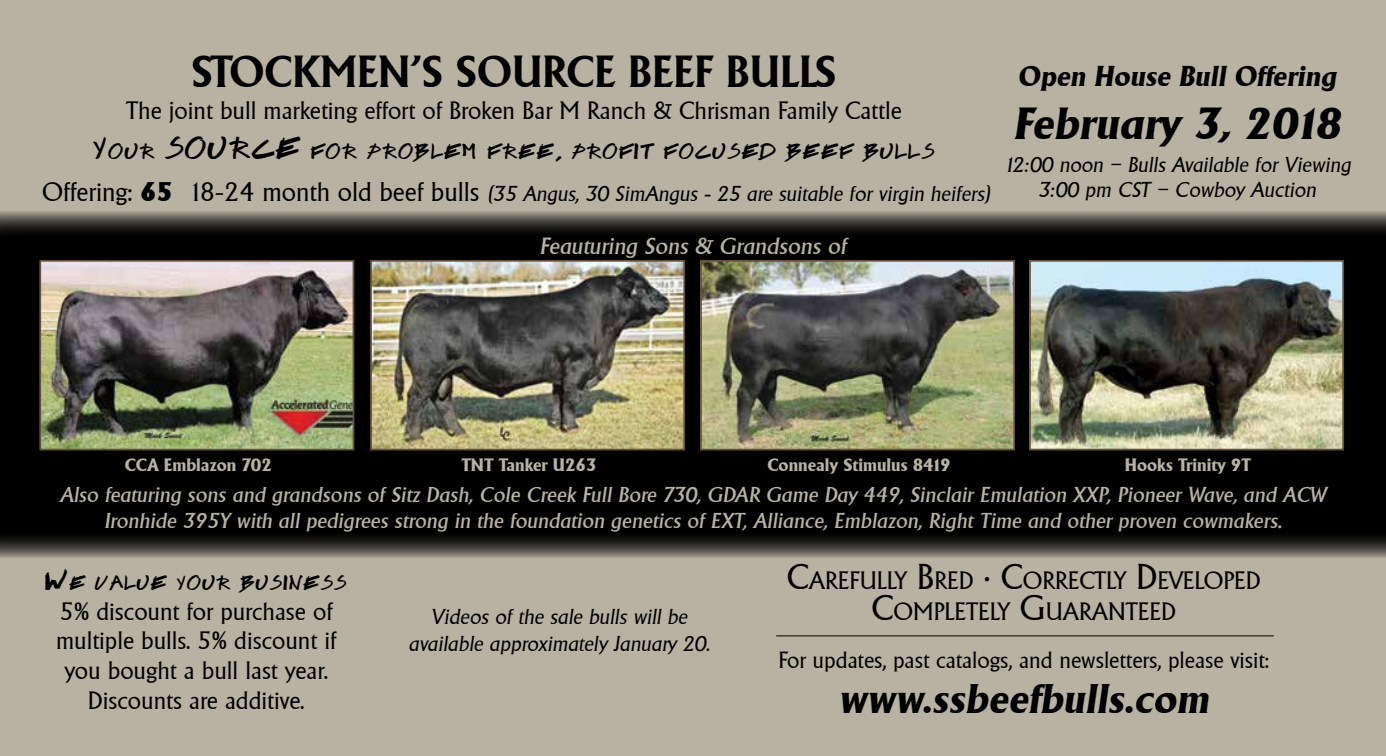
<style>
.page{position:relative;width:1386px;height:756px;background:#b7b2a2}
.page>*{position:absolute;margin:0;border:0;box-sizing:border-box;transform-origin:0 0}
.t1{font:600 43.75px "Adelon";color:#000}
.t2{font:italic 700 43.75px "Adelon";color:#000}
.t3{font:italic 700 40.25px "Adelon";color:#000}
.t4{font:italic 700 28px "Adelon";color:#000}
.t5{font:24.5px/29.8px "Adelon";color:#000;text-align:center}
.t6{font:24.5px/31.5px "Adelon";color:#000;text-align:center}
.t7{font:22.75px "Adelon";color:#000}
.t8{font:italic 500 22.75px "Adelon";color:#b7b2a2}
.t9{font:italic 500 21px/25.2px "Adelon";color:#b7b2a2;text-align:center}
.t10{font:italic 21px/25.2px "Adelon";color:#000;text-align:center}
.t11{font:20.82px "Brook 23";letter-spacing:.045em;color:#000}
.t12{font:19.6px "Brook 23";letter-spacing:.045em;color:#000}
.t13{font:700 17.5px "Adelon";color:#b7b2a2}
.s1{font-size:29.75px}
.s2{font-style:normal;font-size:26.25px}
.s3{font-weight:800;font-style:normal;font-size:26.25px}
.s4{font-size:28px}
.s5{font-size:35px}
</style>
<div class="page">
<svg style="left:0;top:211px;width:1386px;height:346px;background:#121110"></svg>
<div style="left:39px;top:260px;width:320px;height:195px;background:#000;opacity:.75"></div>
<img style="left:42px;top:263px;width:309px;height:184px">
<div style="left:39px;top:260px;width:315px;height:190px;border:2px solid #655142"></div>
<div style="left:700px;top:260px;width:320px;height:195px;background:#000;opacity:.75"></div>
<img style="left:703px;top:263px;width:309px;height:184px">
<div style="left:700px;top:260px;width:315px;height:190px;border:2px solid #655142"></div>
<div style="left:370px;top:260px;width:320px;height:195px;background:#000;opacity:.75"></div>
<img style="left:373px;top:263px;width:309px;height:184px">
<div style="left:370px;top:260px;width:315px;height:190px;border:2px solid #655142"></div>
<div style="left:1029px;top:260px;width:320px;height:195px;background:#000;opacity:.75"></div>
<img style="left:1032px;top:263px;width:309px;height:184px">
<div style="left:1029px;top:260px;width:315px;height:190px;border:2px solid #655142"></div>
<hr style="left:776px;top:635px;width:498px;height:1px;background:#000">
<h1 class="t1" style="left:192px;top:46px;width:643px">STOCKMEN’S SOURCE BEEF BULLS</h1>
<p class="t5" style="left:126px;top:95px;width:777px">The joint bull marketing effort of Broken Bar M Ranch &amp; Chrisman Family Cattle</p>
<p class="t11" style="left:93px;top:140px;width:843px"><span class="s1">Y</span>OUR <span class="s1">SOURCE</span> FOR PROBLEM FREE<span class="s1">,</span> PROFIT FOCUSED BEEF BULLS</p>
<p class="t10" style="left:42px;top:181px;width:950px"><span class="s2">Offering:</span> <span class="s3">65</span> <span class="s2">18-24 month old beef bulls</span> (35 Angus, 30 SimAngus - 25 are suitable for virgin heifers)</p>
<p class="t8" style="left:540px;top:233px;width:308px">Feauturing Sons &amp; Grandsons of</p>
<h3 class="t4" style="left:1018px;top:60px;width:320px">Open House Bull Offering</h3>
<h1 class="t2" style="left:1013px;top:97px;width:329px">February 3, 2018</h1>
<p class="t10" style="left:1003px;top:152px;width:349px">12:00 noon – Bulls Available for Viewing<br>3:00 pm CST – Cowboy Auction</p>
<p class="t13" style="left:125px;top:454px;width:149px">CCA Emblazon 702</p>
<p class="t13" style="left:461px;top:454px;width:137px">TNT Tanker U263</p>
<p class="t13" style="left:767px;top:454px;width:185px">Connealy Stimulus 8419</p>
<p class="t13" style="left:1125px;top:454px;width:128px">Hooks Trinity 9T</p>
<p class="t9" style="left:60px;top:482px;width:1268px">Also featuring sons and grandsons of Sitz Dash, Cole Creek Full Bore 730, GDAR Game Day 449, Sinclair Emulation XXP, Pioneer Wave, and ACW<br>Ironhide 395Y with all pedigrees strong in the foundation genetics of EXT, Alliance, Emblazon, Right Time and other proven cowmakers.</p>
<p class="t12" style="left:45px;top:572px;width:303px"><span class="s4">W</span>E VALUE YOUR BUSINESS</p>
<p class="t5" style="left:56px;top:596px;width:282px">5% discount for purchase of multiple bulls. 5% discount if you bought a bull last year.<br>Discounts are additive.</p>
<p class="t10" style="left:408px;top:604px;width:303px;line-height:26.2px">Videos of the sale bulls will be available approximately January 20.</p>
<p class="t6" style="left:787px;top:564px;width:475px"><span class="s5">C</span>AREFULLY <span class="s5">B</span>RED <span class="s5">• C</span>ORRECTLY <span class="s5">D</span>EVELOPED<br><span class="s5">C</span>OMPLETELY <span class="s5">G</span>UARANTEED</p>
<p class="t7" style="left:778px;top:647px;width:492px">For updates, past catalogs, and newsletters, please visit:</p>
<h2 class="t3" style="left:838px;top:675px;width:372px">www.ssbeefbulls.com</h2>
</div>
